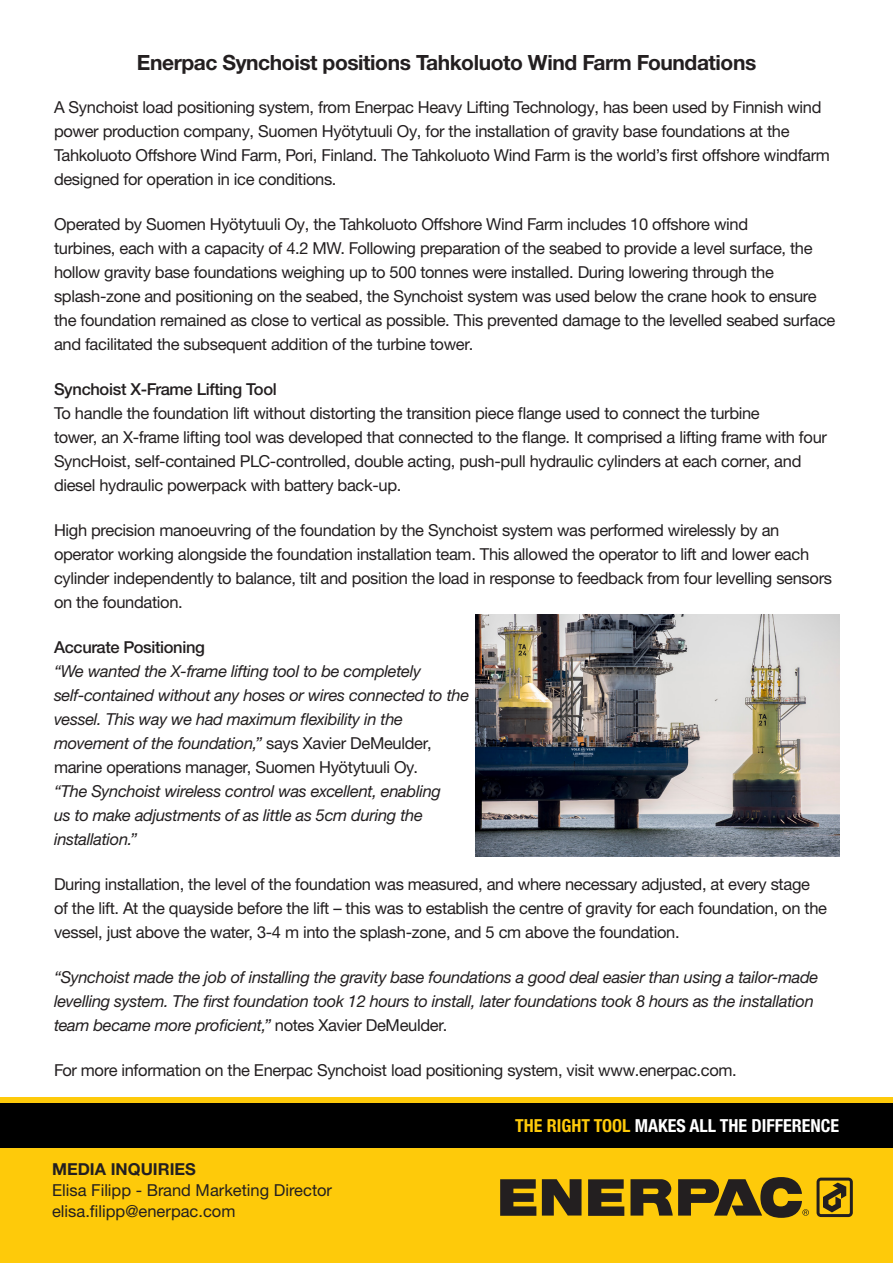
<style>
.page{position:relative;width:893px;height:1263px;background:#fff}
.page>*{position:absolute;margin:0;border:0;box-sizing:border-box;transform-origin:0 0}
.t1{font:700 21px "Helvetica Neue LTW1 G";letter-spacing:-.02em;color:#231f20}
.t2{font:700 condensed 18px "Helvetica Neue LTW1 G";color:#fff}
.t3{font:16.5px/24px "Helvetica Neue LTW1 G";letter-spacing:-.02em;color:#231f20}
.t4{font:italic 16.5px/24px "Helvetica Neue LTW1 G";letter-spacing:-.02em;color:#231f20}
.t5{font:16.5px "Helvetica Neue LTW1 G";color:#231f20}
.t6{font:500 16.5px "Helvetica Neue LTW1 G";letter-spacing:-.02em;color:#231f20}
.t7{font:700 16.5px "Helvetica Neue LTW1 G";color:#231f20}
.s1{font-style:normal}
.s2{color:#feca0a}
</style>
<div class="page">
<div style="left:0;top:1097px;width:893px;height:166px;background:#feca0a"></div>
<svg style="left:542px;top:1179px;width:39px;height:36px"></svg>
<svg style="left:817px;top:1177px;width:36px;height:40px"></svg>
<svg style="left:500px;top:1179px;width:36px;height:37px"></svg>
<svg style="left:588px;top:1179px;width:36px;height:37px"></svg>
<svg style="left:630px;top:1177px;width:179px;height:41px"></svg>
<div style="left:0;top:1103px;width:893px;height:45px;background:#000"></div>
<img style="left:476px;top:614px;width:363px;height:242px">
<p class="t1" style="left:137px;top:50px;width:621px">Enerpac Synchoist positions Tahkoluoto Wind Farm Foundations</p>
<p class="t3" style="left:54px;top:95px;width:777px">A Synchoist load positioning system, from Enerpac Heavy Lifting Technology, has been used by Finnish wind power production company, Suomen Hyötytuuli Oy, for the installation of gravity base foundations at the Tahkoluoto Offshore Wind Farm, Pori, Finland. The Tahkoluoto Wind Farm is the world’s first offshore windfarm designed for operation in ice conditions.</p>
<p class="t3" style="left:54px;top:212px;width:783px">Operated by Suomen Hyötytuuli Oy, the Tahkoluoto Offshore Wind Farm includes 10 offshore wind<br>turbines, each with a capacity of 4.2 MW. Following preparation of the seabed to provide a level surface, the hollow gravity base foundations weighing up to 500 tonnes were installed. During lowering through the splash-zone and positioning on the seabed, the Synchoist system was used below the crane hook to ensure the foundation remained as close to vertical as possible. This prevented damage to the levelled seabed surface and facilitated the subsequent addition of the turbine tower.</p>
<p class="t6" style="left:54px;top:379px;width:224px">Synchoist X-Frame Lifting Tool</p>
<p class="t3" style="left:54px;top:401px;width:774px">To handle the foundation lift without distorting the transition piece flange used to connect the turbine<br>tower, an X-frame lifting tool was developed that connected to the flange. It comprised a lifting frame with four SyncHoist, self-contained PLC-controlled, double acting, push-pull hydraulic cylinders at each corner, and diesel hydraulic powerpack with battery back-up.</p>
<p class="t3" style="left:54px;top:518px;width:780px">High precision manoeuvring of the foundation by the Synchoist system was performed wirelessly by an operator working alongside the foundation installation team. This allowed the operator to lift and lower each cylinder independently to balance, tilt and position the load in response to feedback from four levelling sensors on the foundation.</p>
<p class="t6" style="left:54px;top:637px;width:153px">Accurate Positioning</p>
<p class="t4" style="left:54px;top:659px;width:417px">“We wanted the X-frame lifting tool to be completely self-contained without any hoses or wires connected to the vessel. This way we had maximum flexibility in the movement of the foundation,” <span class="s1">says Xavier DeMeulder, marine operations manager, Suomen Hyötytuuli Oy.<br></span>“The Synchoist wireless control was excellent, enabling<br>us to make adjustments of as little as 5cm during the installation.”</p>
<p class="t3" style="left:54px;top:872px;width:775px">During installation, the level of the foundation was measured, and where necessary adjusted, at every stage of the lift. At the quayside before the lift – this was to establish the centre of gravity for each foundation, on the vessel, just above the water, 3-4 m into the splash-zone, and 5 cm above the foundation.</p>
<p class="t4" style="left:54px;top:965px;width:766px">“Synchoist made the job of installing the gravity base foundations a good deal easier than using a tailor-made levelling system. The first foundation took 12 hours to install, later foundations took 8 hours as the installation team became more proficient,” <span class="s1">notes Xavier DeMeulder.</span></p>
<p class="t3" style="left:54px;top:1058px;width:684px">For more information on the Enerpac Synchoist load positioning system, visit www.enerpac.com.</p>
<p class="t7" style="left:52px;top:1158px;width:145px">MEDIA INQUIRIES</p>
<p class="t5" style="left:52px;top:1179px;width:281px">Elisa Filipp - Brand Marketing Director</p>
<p class="t5" style="left:52px;top:1200px;width:185px">elisa.filipp@enerpac.com</p>
<p class="t2" style="left:515px;top:1115px;width:325px"><span class="s2">THE RIGHT TOOL</span> MAKES ALL THE DIFFERENCE</p>
</div>
